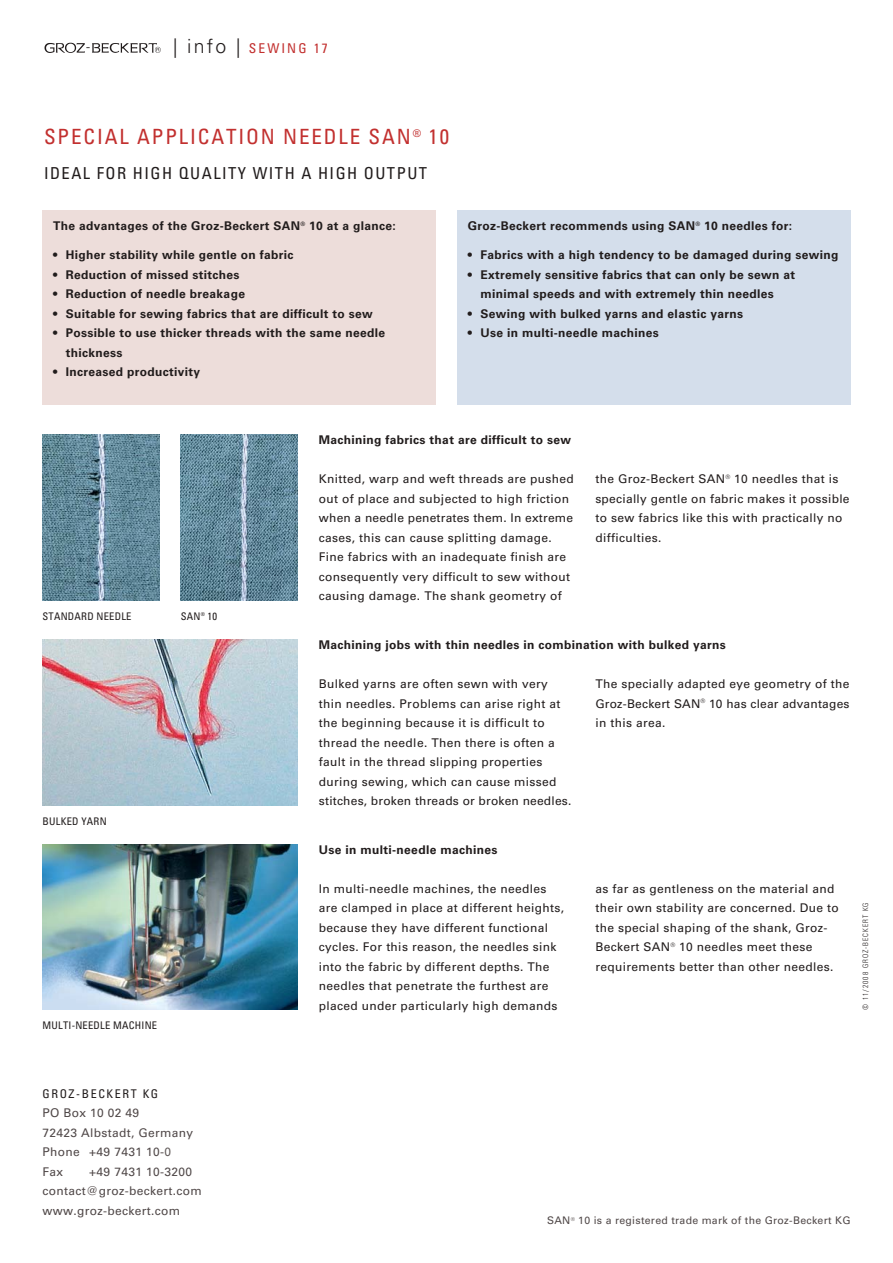
<style>
.page{position:relative;width:893px;height:1263px;background:#fff}
.page>*{position:absolute;margin:0;border:0;box-sizing:border-box;transform-origin:0 0}
.t1{font:condensed 21px "Univers LT Std";letter-spacing:.09em;color:#c2302f}
.t2{font:condensed 16.5px "Univers LT Std";letter-spacing:.09em;color:#211c1c}
.t3{font:condensed 13.5px "Univers LT Std";letter-spacing:.155em;color:#c2302f}
.t4{font:12px/19.5px "Univers LT Std";letter-spacing:.03em;color:#211c1c}
.t5{font:700 12px/19.5px "Univers LT Std";letter-spacing:.03em;color:#211c1c}
.t6{font:12px/19.5px "Univers LT Std";letter-spacing:.03em;color:#504848}
.t7{font:condensed 12px "Univers LT Std";letter-spacing:.135em;color:#211c1c}
.t8{font:condensed 10.5px "Univers LT Std";letter-spacing:.02em;color:#211c1c}
.t9{font:10.5px "Univers LT Std";letter-spacing:.03em;color:#504848}
.t10{font:300 condensed 7.5px "Univers LT Std";letter-spacing:.135em;color:#211c1c}
.s1{font-weight:300;font-stretch:normal;font-size:19.5px;color:#211c1c}
.s2{color:#615a59}
</style>
<div class="page">
<img style="left:43px;top:435px;width:116px;height:165px">
<img style="left:181px;top:435px;width:117px;height:165px">
<img style="left:43px;top:639px;width:255px;height:166px">
<img style="left:43px;top:844px;width:255px;height:166px">
<div style="left:43px;top:210px;width:393px;height:195px;background:#edddda"></div>
<div style="left:457px;top:210px;width:393px;height:195px;background:#d4deeb"></div>
<img style="left:44px;top:42px;width:117px;height:11px">
<p class="t3" style="left:173px;top:41px;width:156px"><span class="s1">| info |</span> SEWING 17</p>
<h1 class="t1" style="left:44px;top:125px;width:407px">SPECIAL APPLICATION NEEDLE SAN<sup>®</sup> 10</h1>
<h2 class="t2" style="left:44px;top:164px;width:385px">IDEAL FOR HIGH QUALITY WITH A HIGH OUTPUT</h2>
<p class="t5" style="left:53px;top:217px;width:344px">The advantages of the Groz-Beckert SAN<sup>®</sup> 10 at a glance:</p>
<p class="t5" style="left:53px;top:246px;width:242px">• Higher stability while gentle on fabric</p>
<p class="t5" style="left:53px;top:266px;width:188px">• Reduction of missed stitches</p>
<p class="t5" style="left:53px;top:285px;width:193px">• Reduction of needle breakage</p>
<p class="t5" style="left:53px;top:305px;width:321px">• Suitable for sewing fabrics that are difficult to sew</p>
<p class="t5" style="left:66px;top:324px;width:321px;text-indent:-13px">• Possible to use thicker threads with the same needle thickness</p>
<p class="t5" style="left:53px;top:363px;width:149px">• Increased productivity</p>
<p class="t5" style="left:468px;top:217px;width:326px">Groz-Beckert recommends using SAN<sup>®</sup> 10 needles for:</p>
<p class="t5" style="left:468px;top:246px;width:372px">• Fabrics with a high tendency to be damaged during sewing</p>
<p class="t5" style="left:480px;top:266px;width:316px;text-indent:-13px">• Extremely sensitive fabrics that can only be sewn at minimal speeds and with extremely thin needles</p>
<p class="t5" style="left:468px;top:305px;width:277px">• Sewing with bulked yarns and elastic yarns</p>
<p class="t5" style="left:468px;top:324px;width:193px">• Use in multi-needle machines</p>
<p class="t8" style="left:43px;top:610px;width:91px">STANDARD NEEDLE</p>
<p class="t8" style="left:181px;top:610px;width:38px">SAN<sup>®</sup> 10</p>
<p class="t8" style="left:43px;top:815px;width:66px">BULKED YARN</p>
<p class="t8" style="left:43px;top:1020px;width:116px">MULTI-NEEDLE MACHINE</p>
<p class="t5" style="left:319px;top:432px;width:254px">Machining fabrics that are difficult to sew</p>
<p class="t4" style="left:319px;top:471px;width:256px">Knitted, warp and weft threads are pushed out of place and subjected to high friction when a needle penetrates them. In extreme cases, this can cause splitting damage.<br>Fine fabrics with an inadequate finish are consequently very difficult to sew without causing damage. The shank geometry of</p>
<p class="t4" style="left:595px;top:471px;width:256px">the Groz-Beckert SAN<sup>®</sup> 10 needles that is specially gentle on fabric makes it possible to sew fabrics like this with practically no difficulties.</p>
<p class="t5" style="left:319px;top:636px;width:408px">Machining jobs with thin needles in combination with bulked yarns</p>
<p class="t4" style="left:319px;top:675px;width:254px">Bulked yarns are often sewn with very thin needles. Problems can arise right at the beginning because it is difficult to thread the needle. Then there is often a fault in the thread slipping properties during sewing, which can cause missed stitches, broken threads or broken needles.</p>
<p class="t4" style="left:595px;top:675px;width:256px;text-align:justify">The specially adapted eye geometry of the Groz-Beckert SAN<sup>®</sup> 10 has clear advantages in this area.</p>
<p class="t5" style="left:319px;top:841px;width:180px">Use in multi-needle machines</p>
<p class="t4" style="left:319px;top:880px;width:247px">In multi-needle machines, the needles are clamped in place at different heights, because they have different functional cycles. For this reason, the needles sink into the fabric by different depths. The needles that penetrate the furthest are placed under particularly high demands</p>
<p class="t4" style="left:595px;top:880px;width:245px">as far as gentleness on the material and their own stability are concerned. Due to the special shaping of the shank, Groz-Beckert SAN<sup>®</sup> 10 needles meet these requirements better than other needles.</p>
<p class="t10" style="left:861px;top:1010px;width:109px;rotate:-90deg">© 11/2008 GROZ-BECKERT KG</p>
<p class="t7" style="left:43px;top:1087px;width:117px">GROZ-BECKERT KG</p>
<p class="t6" style="left:43px;top:1104px;width:152px">PO Box 10 02 49<br>72423 Albstadt, Germany<br>Phone +49 7431 10-<span class="s2">0<br></span>Fax</p>
<p class="t6" style="left:43px;top:1163px;width:161px;text-indent:47px">+49 7431 10-3200 contact@groz-beckert.com www.groz-beckert.com</p>
<p class="t9" style="left:547px;top:1217px;width:305px">SAN<sup>®</sup> 10 is a registered trade mark of the Groz-Beckert KG</p>
</div>
